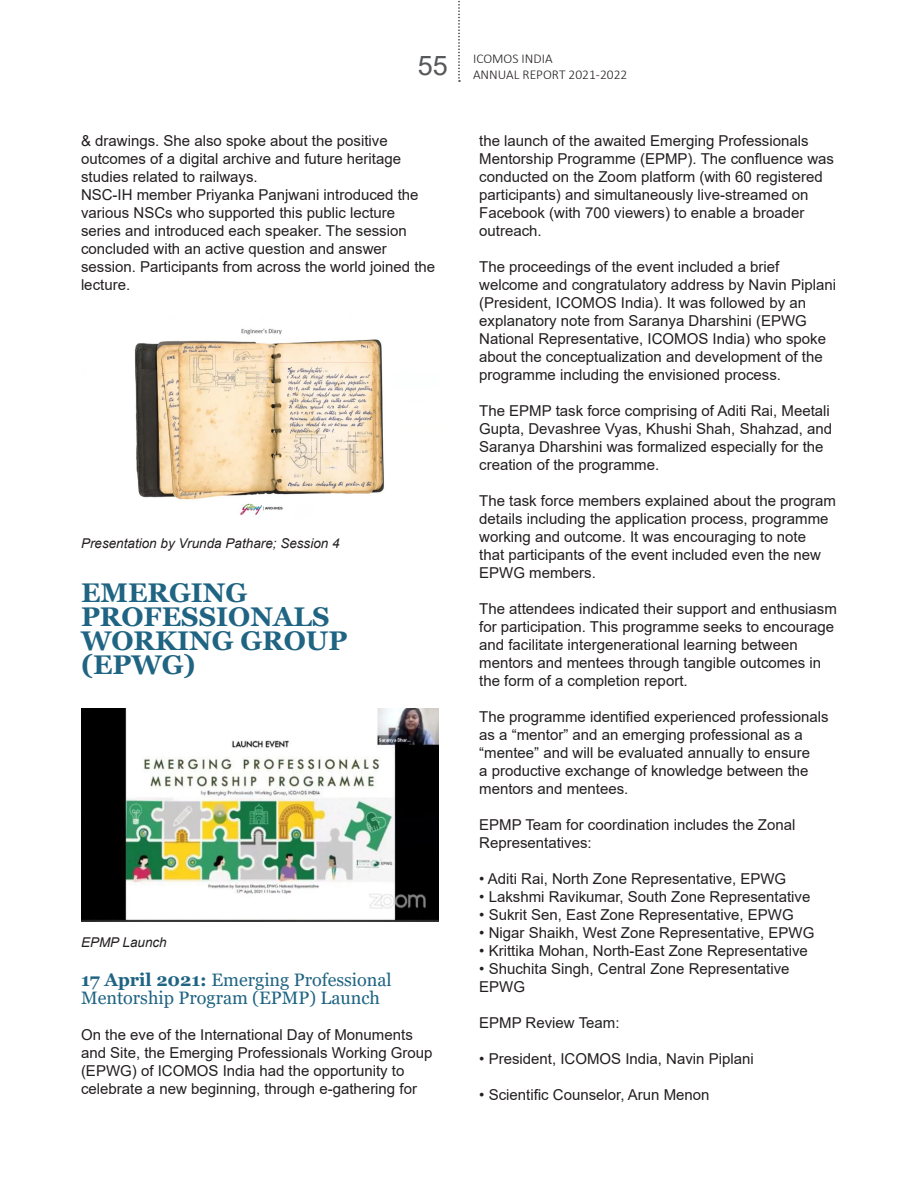
<style>
.page{position:relative;width:918px;height:1188px;background:#fff}
.page>*{position:absolute;margin:0;border:0;box-sizing:border-box;transform-origin:0 0}
.MAIN_SUBHEAD{font:700 27px/24px "Georgia";color:#1f6482}
.t1{font:27px "Arial";color:#57585a}
.MAIN_SUBHEAD-2{font:18px/18px "Georgia";color:#1f6482}
.BODY_TEXT{font:15px/18px "Arial";color:#231f20}
.t2{font:italic 13.5px "Arial";color:#231f20}
.t3{font:300 13.5px "Calibri";color:#231f20}
.s1{font-weight:700}
</style>
<div class="page">
<svg style="left:458px;top:1px;width:2px;height:81px"></svg>
<img style="left:134px;top:328px;width:250px;height:187px">
<img style="left:81px;top:708px;width:358px;height:213px">
<p class="t1" style="left:418px;top:47px;width:32px">55</p>
<p class="BODY_TEXT" style="left:81px;top:132px;width:322px">&amp; drawings. She also spoke about the positive outcomes of a digital archive and future heritage studies related to railways.</p>
<p class="BODY_TEXT" style="left:81px;top:186px;width:356px">NSC-IH member Priyanka Panjwani introduced the various NSCs who supported this public lecture series and introduced each speaker. The session concluded with an active question and answer session. Participants from across the world joined the lecture.</p>
<p class="t2" style="left:81px;top:534px;width:260px">Presentation by Vrunda Pathare; Session 4</p>
<p class="MAIN_SUBHEAD" style="left:81px;top:581px;width:268px">EMERGING<br>PROFESSIONALS<br>WORKING GROUP (EPWG)</p>
<p class="t2" style="left:81px;top:934px;width:87px">EPMP Launch</p>
<p class="MAIN_SUBHEAD-2" style="left:81px;top:971px;width:312px"><span class="s1">17 April 2021:</span> Emerging Professional<br>Mentorship Program (EPMP) Launch</p>
<p class="BODY_TEXT" style="left:81px;top:1026px;width:353px">On the eve of the International Day of Monuments and Site, the Emerging Professionals Working Group (EPWG) of ICOMOS India had the opportunity to celebrate a new beginning, through e-gathering for</p>
<p class="t3" style="left:473px;top:50px;width:81px">ICOMOS INDIA</p>
<p class="t3" style="left:473px;top:66px;width:156px">ANNUAL REPORT 2021-2022</p>
<p class="BODY_TEXT" style="left:479px;top:132px;width:356px">the launch of the awaited Emerging Professionals Mentorship Programme (EPMP). The confluence was conducted on the Zoom platform (with 60 registered participants) and simultaneously live-streamed on Facebook (with 700 viewers) to enable a broader outreach.</p>
<p class="BODY_TEXT" style="left:479px;top:258px;width:358px">The proceedings of the event included a brief welcome and congratulatory address by Navin Piplani (President, ICOMOS India). It was followed by an explanatory note from Saranya Dharshini (EPWG National Representative, ICOMOS India) who spoke about the conceptualization and development of the programme including the envisioned process.</p>
<p class="BODY_TEXT" style="left:479px;top:402px;width:354px">The EPMP task force comprising of Aditi Rai, Meetali Gupta, Devashree Vyas, Khushi Shah, Shahzad, and Saranya Dharshini was formalized especially for the creation of the programme.</p>
<p class="BODY_TEXT" style="left:479px;top:492px;width:358px">The task force members explained about the program details including the application process, programme working and outcome. It was encouraging to note<br>that participants of the event included even the new EPWG members.</p>
<p class="BODY_TEXT" style="left:479px;top:600px;width:359px">The attendees indicated their support and enthusiasm for participation. This programme seeks to encourage and facilitate intergenerational learning between mentors and mentees through tangible outcomes in the form of a completion report.</p>
<p class="BODY_TEXT" style="left:479px;top:708px;width:351px">The programme identified experienced professionals as a “mentor” and an emerging professional as a “mentee” and will be evaluated annually to ensure<br>a productive exchange of knowledge between the mentors and mentees.</p>
<p class="BODY_TEXT" style="left:479px;top:816px;width:318px">EPMP Team for coordination includes the Zonal<br>Representatives:</p>
<p class="BODY_TEXT" style="left:479px;top:870px;width:309px">• Aditi Rai, North Zone Representative, EPWG</p>
<p class="BODY_TEXT" style="left:479px;top:888px;width:333px">• Lakshmi Ravikumar, South Zone Representative</p>
<p class="BODY_TEXT" style="left:479px;top:906px;width:316px">• Sukrit Sen, East Zone Representative, EPWG</p>
<p class="BODY_TEXT" style="left:479px;top:924px;width:337px">• Nigar Shaikh, West Zone Representative, EPWG</p>
<p class="BODY_TEXT" style="left:479px;top:942px;width:330px">• Krittika Mohan, North-East Zone Representative</p>
<p class="BODY_TEXT" style="left:479px;top:960px;width:312px">• Shuchita Singh, Central Zone Representative<br>EPWG</p>
<p class="BODY_TEXT" style="left:479px;top:1014px;width:142px">EPMP Review Team:</p>
<p class="BODY_TEXT" style="left:479px;top:1050px;width:276px">• President, ICOMOS India, Navin Piplani</p>
<p class="BODY_TEXT" style="left:479px;top:1086px;width:232px">• Scientific Counselor, Arun Menon</p>
</div>
